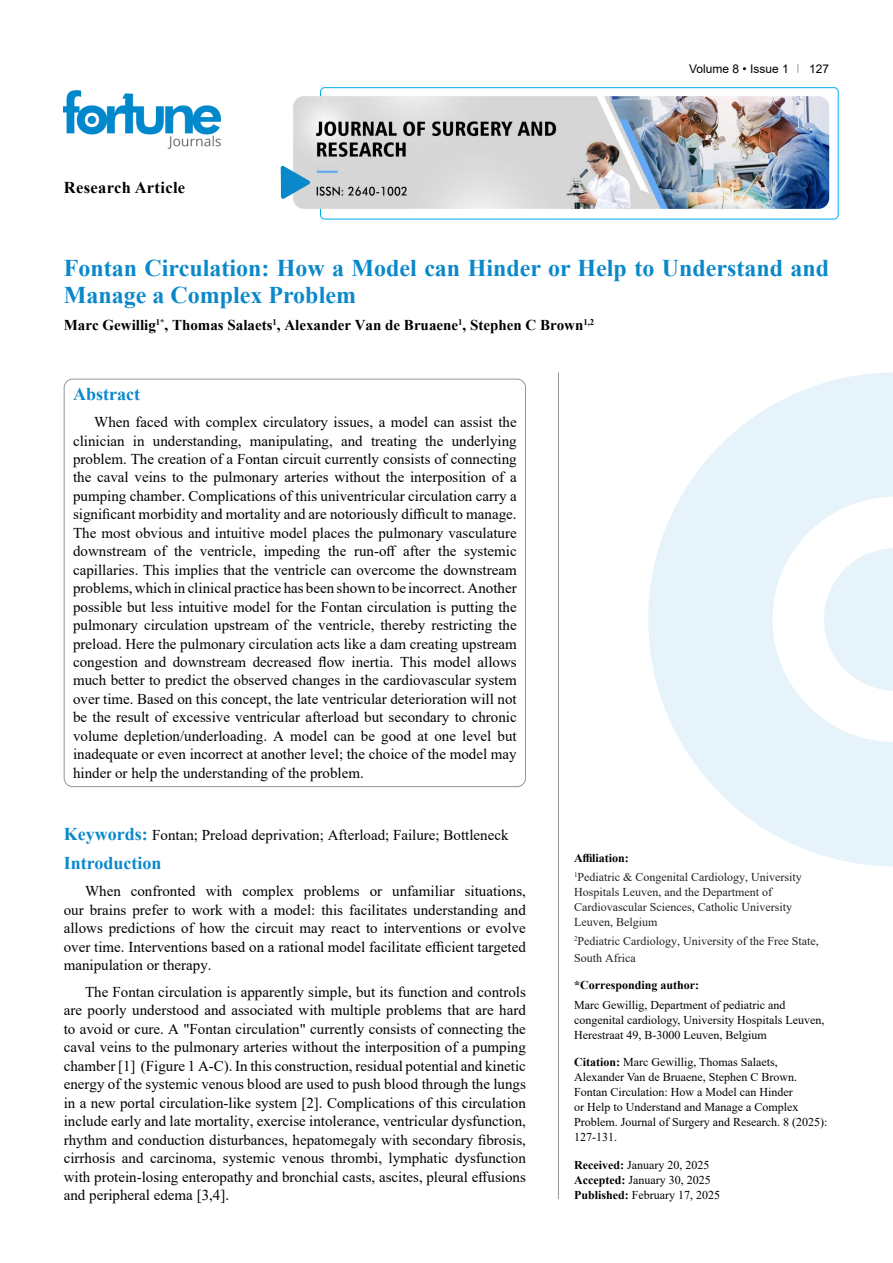
<style>
.page{position:relative;width:893px;height:1263px;background:#fff}
.page>*{position:absolute;margin:0;border:0;box-sizing:border-box;transform-origin:0 0}
.t1{font:700 24px/27px "Times New Roman";color:#0a88ca}
.t2{font:700 18px "Times New Roman";color:#0a88ca}
.t3{font:700 16.5px "Times New Roman";letter-spacing:.02em;color:#000}
.t4{font:15px/18.5px "Times New Roman";color:#000;text-align:justify}
.t5{font:700 15px "Times New Roman";color:#000}
.t6{font:12px/15px "Times New Roman";color:#000}
.t7{font:12px/15px "Times New Roman";color:#202124}
.t8{font:700 12px "Times New Roman";color:#000}
.t9{font:12px "Arial";color:#000}
.s1{font-weight:700;font-size:18px;color:#0a88ca}
.s2{font-weight:700;color:#000}
.s3{font-weight:700}
</style>
<div class="page">
<div style="left:320px;top:87px;width:518px;height:132px;border:1px solid #00aeef;border-radius:4px"></div>
<img style="left:64px;top:90px;width:157px;height:59px">
<img style="left:293px;top:96px;width:536px;height:113px">
<svg style="left:281px;top:166px;width:29px;height:33px"></svg>
<hr style="left:558px;top:372px;width:1px;height:827px;background:#939598">
<svg style="left:648px;top:372px;width:245px;height:494px;fill:#e6f3fa"></svg>
<svg style="left:824px;top:548px;width:69px;height:143px"></svg>
<p class="t3" style="left:64px;top:175px;width:123px">Research Article</p>
<p class="t9" style="left:689px;top:60px;width:101px">Volume 8 • Issue 1</p>
<p class="t9" style="left:809px;top:60px;width:22px">127</p>
<h1 class="t1" style="left:64px;top:254px;width:767px">Fontan Circulation: How a Model can Hinder or Help to Understand and<br>Manage a Complex Problem</h1>
<p class="t5" style="left:64px;top:314px;width:532px">Marc Gewillig<sup>1*</sup>, Thomas Salaets<sup>1</sup>, Alexander Van de Bruaene<sup>1</sup>, Stephen C Brown<sup>1,2</sup></p>
<p class="t2" style="left:73px;top:381px;width:68px">Abstract</p>
<p class="t4" style="left:73px;top:412px;width:445px;text-indent:21px">When faced with complex circulatory issues, a model can assist the clinician in understanding, manipulating, and treating the underlying problem. The creation of a Fontan circuit currently consists of connecting the caval veins to the pulmonary arteries without the interposition of a pumping chamber. Complications of this univentricular circulation carry a significant morbidity and mortality and are notoriously difficult to manage.<br>The most obvious and intuitive model places the pulmonary vasculature downstream of the ventricle, impeding the run-off after the systemic capillaries. This implies that the ventricle can overcome the downstream problems, which in clinical practice has been shown to be incorrect. Another possible but less intuitive model for the Fontan circulation is putting the pulmonary circulation upstream of the ventricle, thereby restricting the preload. Here the pulmonary circulation acts like a dam creating upstream congestion and downstream decreased flow inertia. This model allows much better to predict the observed changes in the cardiovascular system over time. Based on this concept, the late ventricular deterioration will not be the result of excessive ventricular afterload but secondary to chronic volume depletion/underloading. A model can be good at one level but inadequate or even incorrect at another level; the choice of the model may hinder or help the understanding of the problem.</p>
<p class="t4" style="left:64px;top:825px;width:446px"><span class="s1">Keywords:</span> Fontan; Preload deprivation; Afterload; Failure; Bottleneck</p>
<p class="t2" style="left:64px;top:850px;width:99px">Introduction</p>
<p class="t4" style="left:64px;top:881px;width:464px;text-indent:21px">When confronted with complex problems or unfamiliar situations, our brains prefer to work with a model: this facilitates understanding and allows predictions of how the circuit may react to interventions or evolve over time. Interventions based on a rational model facilitate efficient targeted manipulation or therapy.</p>
<p class="t4" style="left:64px;top:982px;width:464px;text-indent:21px">The Fontan circulation is apparently simple, but its function and controls are poorly understood and associated with multiple problems that are hard to avoid or cure. A "Fontan circulation" currently consists of connecting the caval veins to the pulmonary arteries without the interposition of a pumping chamber [1] (Figure 1 A-C). In this construction, residual potential and kinetic energy of the systemic venous blood are used to push blood through the lungs in a new portal circulation-like system [2]. Complications of this circulation include early and late mortality, exercise intolerance, ventricular dysfunction, rhythm and conduction disturbances, hepatomegaly with secondary fibrosis, cirrhosis and carcinoma, systemic venous thrombi, lymphatic dysfunction with protein-losing enteropathy and bronchial casts, ascites, pleural effusions and peripheral edema [3,4].</p>
<p class="t7" style="left:574px;top:848px;width:229px;line-height:19.2px"><span class="s2">Affiliation:<br></span><sup>1</sup>Pediatric &amp; Congenital Cardiology, University</p>
<p class="t7" style="left:574px;top:884px;width:219px">Hospitals Leuven, and the Department of<br>Cardiovascular Sciences, Catholic University<br>Leuven, Belgium</p>
<p class="t7" style="left:574px;top:932px;width:246px;line-height:16.5px"><sup>2</sup>Pediatric Cardiology, University of the Free State,<br>South Africa</p>
<p class="t8" style="left:574px;top:977px;width:127px">*Corresponding author:</p>
<p class="t6" style="left:574px;top:997px;width:252px">Marc Gewillig, Department of pediatric and congenital cardiology, University Hospitals Leuven,<br>Herestraat 49, B-3000 Leuven, Belgium</p>
<p class="t6" style="left:574px;top:1054px;width:255px"><span class="s3">Citation:</span> Marc Gewillig, Thomas Salaets, Alexander Van de Bruaene, Stephen C Brown.<br>Fontan Circulation: How a Model can Hinder<br>or Help to Understand and Manage a Complex Problem. Journal of Surgery and Research. 8 (2025):<br>127-131.</p>
<p class="t6" style="left:574px;top:1157px;width:148px"><span class="s3">Received:</span> January 20, 2025<br><span class="s3">Accepted:</span> January 30, 2025<br><span class="s3">Published:</span> February 17, 2025</p>
</div>
